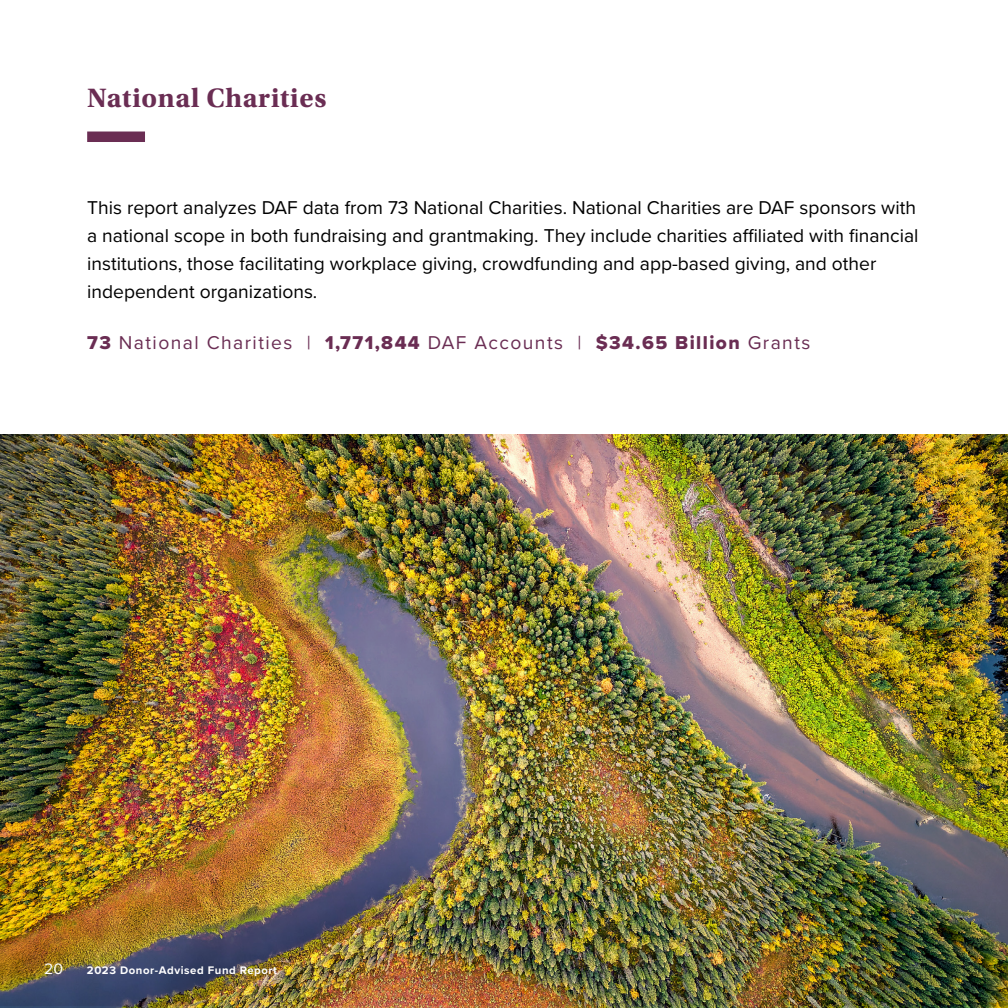
<style>
.page{position:relative;width:1008px;height:1008px;background:#fff}
.page>*{position:absolute;margin:0;border:0;box-sizing:border-box;transform-origin:0 0}
.t1{font:700 28px "Utopia Std";letter-spacing:.025em;color:#6a2d53}
.t2{font:19.25px/28px "Proxima Nova";color:#000}
.t3{font:19.25px "Proxima Nova";letter-spacing:.075em;color:#6a2d53}
.t4{font:15.75px "Proxima Nova";color:#fff}
.t5{font:700 11.38px "Proxima Nova";letter-spacing:.05em;color:#fff}
.s1{font-family:"Proxima Nova Extrabld"}
</style>
<div class="page">
<img style="left:0;top:434px;width:1008px;height:572px">
<div style="left:87px;top:132px;width:58px;height:10px;background:#6a2d53"></div>
<p class="t1" style="left:87px;top:82px;width:241px">National Charities</p>
<p class="t2" style="left:87px;top:192px;width:833px">This report analyzes DAF data from 73 National Charities. National Charities are DAF sponsors with a national scope in both fundraising and grantmaking. They include charities affiliated with financial institutions, those facilitating workplace giving, crowdfunding and app-based giving, and other independent organizations.</p>
<p class="t3" style="left:87px;top:329px;width:725px"><span class="s1">73</span> National Charities | <span class="s1">1,771,844</span> DAF Accounts | <span class="s1">$34.65 Billion</span> Grants</p>
<p class="t4" style="left:44px;top:957px;width:20px">20</p>
<p class="t5" style="left:87px;top:962px;width:192px">2023 Donor-Advised Fund Report</p>
</div>
